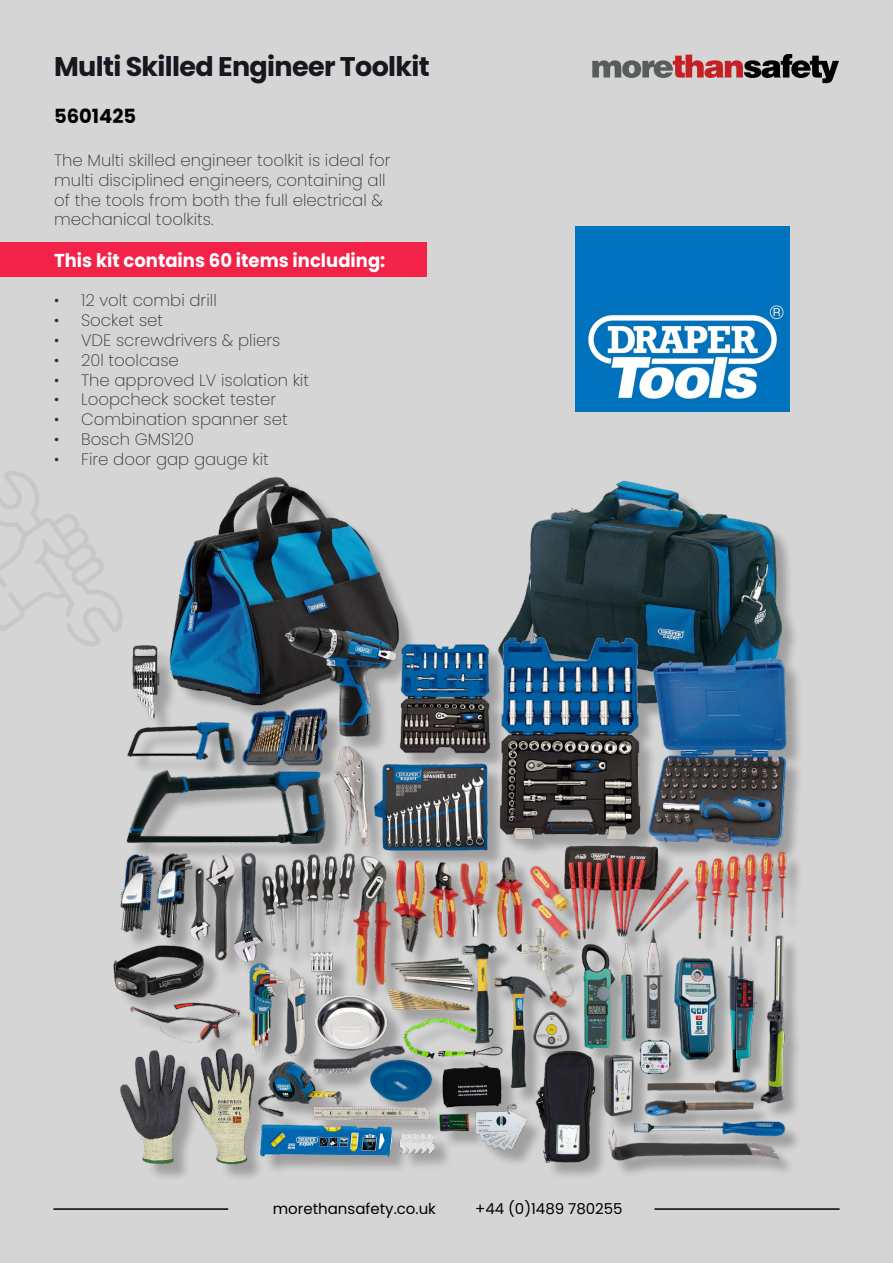
<style>
.page{position:relative;width:893px;height:1263px;background:#d5d5d5}
.page>*{position:absolute;margin:0;border:0;box-sizing:border-box;transform-origin:0 0}
.t1{font:700 27px "Poppins";letter-spacing:-.025em;color:#16171f}
.t2{font:700 19.5px "Poppins";color:#000}
.t3{font:700 18.75px "Poppins";color:#fff;scale:.96 1}
.t4{font:200 16.5px/19.8px "Poppins";color:#333}
.t5{font:15px "Poppins";color:#000}
</style>
<div class="page">
<svg style="left:592px;top:54px;width:247px;height:29px"></svg>
<hr style="left:53px;top:1208px;width:175px;height:2px;background:#000">
<hr style="left:655px;top:1208px;width:184px;height:2px;background:#000">
<div style="left:0;top:243px;width:426px;height:34px;background:#f22248"></div>
<div style="left:117px;top:480px;width:687px;height:702px;background:#000;opacity:.25"></div>
<img style="left:113px;top:477px;width:676px;height:689px">
<img style="left:0;top:471px;width:143px;height:180px">
<img style="left:575px;top:226px;width:214px;height:185px">
<svg style="left:587px;top:559px;width:52px;height:26px"></svg>
<div style="left:460px;top:1075px;width:23px;height:8px;background:#0d0d0d"></div>
<hr style="left:478px;top:1114px;width:13px;height:4px;background:#dee3e6">
<hr style="left:456px;top:1115px;width:10px;height:4px;background:#003710">
<div style="left:555px;top:1069px;width:23px;height:8px;background:#24252d"></div>
<h1 class="t1" style="left:54px;top:51px;width:377px">Multi Skilled Engineer Toolkit</h1>
<p class="t2" style="left:54px;top:105px;width:84px">5601425</p>
<p class="t4" style="left:54px;top:150px;width:338px">The Multi skilled engineer toolkit is ideal for multi disciplined engineers, containing all of the tools from both the full electrical &amp; mechanical toolkits.</p>
<p class="t3" style="left:54px;top:249px;width:347px">This kit contains 60 items including:</p>
<p class="t4" style="left:54px;top:291px;width:164px">• 12 volt combi drill</p>
<p class="t4" style="left:54px;top:311px;width:111px">• Socket set</p>
<p class="t4" style="left:54px;top:330px;width:228px">• VDE screwdrivers &amp; pliers</p>
<p class="t4" style="left:54px;top:350px;width:126px">• 20l toolcase</p>
<p class="t4" style="left:54px;top:370px;width:256px">• The approved LV isolation kit</p>
<p class="t4" style="left:54px;top:390px;width:224px">• Loopcheck socket tester</p>
<p class="t4" style="left:54px;top:410px;width:235px">• Combination spanner set</p>
<p class="t4" style="left:54px;top:429px;width:141px">• Bosch GMS120</p>
<p class="t4" style="left:54px;top:449px;width:216px">• Fire door gap gauge kit</p>
<p class="t5" style="left:273px;top:1199px;width:165px">morethansafety.co.uk</p>
<p class="t5" style="left:475px;top:1199px;width:149px">+44 (0)1489 780255</p>
</div>
